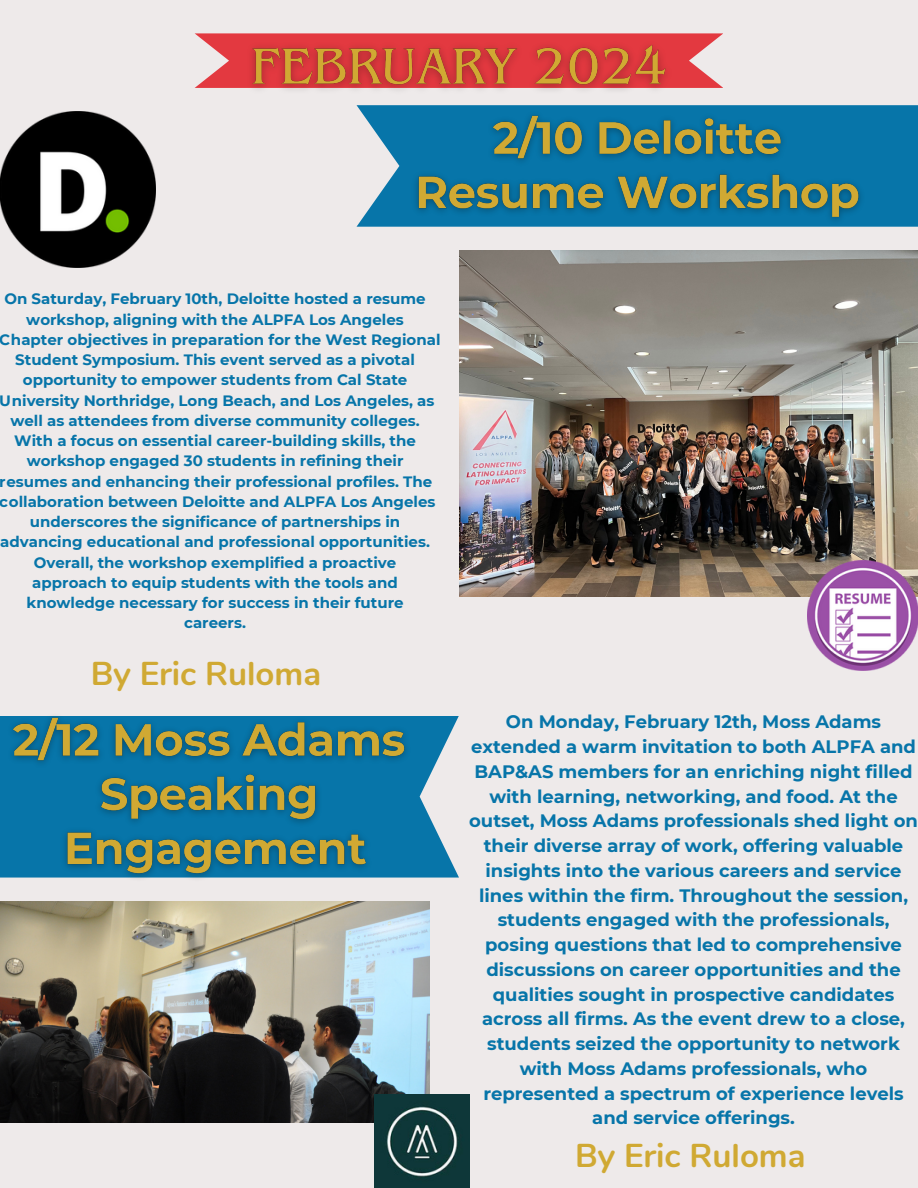
<style>
.page{position:relative;width:918px;height:1188px;background:#eeeaea}
.page>*{position:absolute;margin:0;border:0;box-sizing:border-box;transform-origin:0 0}
.t1{font:700 33px "Nunito";color:#d0a933}
.t2{font:700 18px/24.8px "Montserrat";color:#0775a9;text-align:center}
.t3{font:700 15px "Montserrat";color:#0775a9}
</style>
<div class="page">
<svg style="left:195px;top:33px;width:528px;height:55px"></svg>
<svg style="left:357px;top:105px;width:561px;height:122px;fill:#0775a9"></svg>
<img style="left:459px;top:250px;width:459px;height:347px">
<img style="left:0;top:112px;width:155px;height:155px">
<svg style="left:0;top:716px;width:459px;height:162px;fill:#0775a9"></svg>
<img style="left:808px;top:560px;width:110px;height:110px">
<img style="left:0;top:901px;width:430px;height:222px">
<img style="left:375px;top:1094px;width:94px;height:94px">
<img style="left:237px;top:33px;width:443px;height:57px">
<img style="left:406px;top:105px;width:466px;height:122px">
<img style="left:1px;top:716px;width:417px;height:162px">
<p class="t3" style="left:4px;top:290px;width:423px">On Saturday, February 10th, Deloitte hosted a resume</p>
<p class="t3" style="left:26px;top:310px;width:379px">workshop, aligning with the ALPFA Los Angeles</p>
<p class="t3" style="left:0;top:330px;width:442px">Chapter objectives in preparation for the West Regional</p>
<p class="t3" style="left:15px;top:351px;width:401px">Student Symposium. This event served as a pivotal</p>
<p class="t3" style="left:23px;top:371px;width:386px">opportunity to empower students from Cal State</p>
<p class="t3" style="left:0;top:391px;width:436px">University Northridge, Long Beach, and Los Angeles, as</p>
<p class="t3" style="left:10px;top:411px;width:411px">well as attendees from diverse community colleges.</p>
<p class="t3" style="left:14px;top:432px;width:403px">With a focus on essential career-building skills, the</p>
<p class="t3" style="left:27px;top:452px;width:378px">workshop engaged 30 students in refining their</p>
<p class="t3" style="left:0;top:472px;width:434px">resumes and enhancing their professional profiles. The</p>
<p class="t3" style="left:0;top:492px;width:437px">collaboration between Deloitte and ALPFA Los Angeles</p>
<p class="t3" style="left:30px;top:513px;width:372px">underscores the significance of partnerships in</p>
<p class="t3" style="left:0;top:533px;width:431px">advancing educational and professional opportunities.</p>
<p class="t3" style="left:34px;top:553px;width:364px">Overall, the workshop exemplified a proactive</p>
<p class="t3" style="left:32px;top:573px;width:367px">approach to equip students with the tools and</p>
<p class="t3" style="left:27px;top:594px;width:379px">knowledge necessary for success in their future</p>
<p class="t3" style="left:184px;top:614px;width:63px">careers.</p>
<h3 class="t1" style="left:91px;top:651px;width:232px">By Eric Ruloma</h3>
<p class="t2" style="left:469px;top:709px;width:450px">On Monday, February 12th, Moss Adams extended a warm invitation to both ALPFA and BAP&amp;AS members for an enriching night filled with learning, networking, and food. At the outset, Moss Adams professionals shed light on their diverse array of work, offering valuable insights into the various careers and service lines within the firm. Throughout the session, students engaged with the professionals, posing questions that led to comprehensive discussions on career opportunities and the qualities sought in prospective candidates across all firms. As the event drew to a close, students seized the opportunity to network with Moss Adams professionals, who represented a spectrum of experience levels and service offerings.</p>
<h4 class="t1" style="left:575px;top:1134px;width:232px">By Eric Ruloma</h4>
</div>
